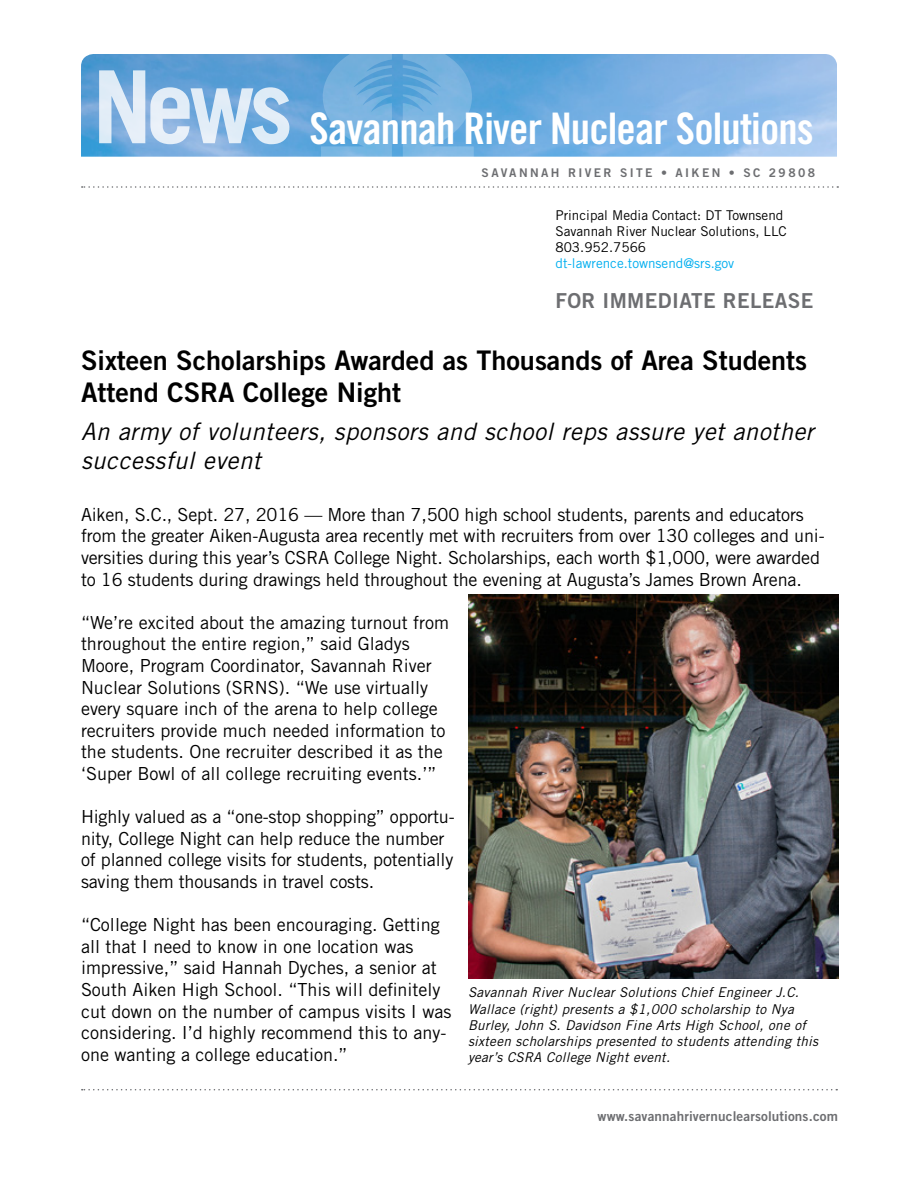
<style>
.page{position:relative;width:918px;height:1188px;background:#fff}
.page>*{position:absolute;margin:0;border:0;box-sizing:border-box;transform-origin:0 0}
.t1{font:43.5px "Trade Gothic LT Std Bd Cn 20";letter-spacing:-.02em;color:#fff}
.t2{font:27px/32.4px "Trade Gothic LT Std Bd 2";color:#000}
.t3{font:italic 24px/28.8px "Trade Gothic LT Std";letter-spacing:.02em;color:#000}
.t4{font:20.7px "Trade Gothic LT Std Bd 2";letter-spacing:.02em;color:#6d6e71}
.t5{font:18px/21.6px "Trade Gothic LT Std";color:#000}
.t6{font:italic 13.5px/16.2px "Trade Gothic LT Std";letter-spacing:.02em;color:#000}
.t7{font:13.5px/16.2px "Trade Gothic LT Std";color:#000}
.t8{font:13.5px "Trade Gothic LT Std Bd 2";letter-spacing:.01em;color:#6d6e71}
.t9{font:13.5px "Trade Gothic LT Std";color:#00aeef}
.t10{font:12px "Trade Gothic LT Std Bd 2";letter-spacing:.2em;color:#6d6e71}
</style>
<div class="page">
<img style="left:81px;top:54px;width:756px;height:103px">
<svg style="left:321px;top:54px;width:71px;height:103px;background:#6eaedd"></svg>
<svg style="left:403px;top:54px;width:71px;height:103px;background:#71b0df"></svg>
<svg style="left:99px;top:70px;width:190px;height:74px;background:#a7c9e8"></svg>
<svg style="left:82px;top:1089px;width:755px;height:1px"></svg>
<svg style="left:82px;top:186px;width:756px;height:2px"></svg>
<img style="left:468px;top:595px;width:370px;height:384px">
<h1 class="t1" style="left:310px;top:102px;width:506px">Savannah River Nuclear Solutions</h1>
<p class="t10" style="left:482px;top:165px;width:335px">SAVANNAH RIVER SITE • AIKEN • SC 29808</p>
<p class="t7" style="left:555px;top:207px;width:233px">Principal Media Contact: DT Townsend<br>Savannah River Nuclear Solutions, LLC<br>803.952.7566</p>
<p class="t9" style="left:555px;top:255px;width:180px">dt-lawrence.townsend@srs.gov</p>
<p class="t4" style="left:555px;top:288px;width:260px">FOR IMMEDIATE RELEASE</p>
<h2 class="t2" style="left:81px;top:343px;width:728px">Sixteen Scholarships Awarded as Thousands of Area Students<br>Attend CSRA College Night</h2>
<h3 class="t3" style="left:81px;top:417px;width:734px">An army of volunteers, sponsors and school reps assure yet another successful event</h3>
<p class="t5" style="left:81px;top:503px;width:745px">Aiken, S.C., Sept. 27, 2016 — More than 7,500 high school students, parents and educators from the greater Aiken-Augusta area recently met with recruiters from over 130 colleges and uni&shy;versities during this year’s CSRA College Night. Scholarships, each worth $1,000, were awarded to 16 students during drawings held throughout the evening at Augusta’s James Brown Arena.</p>
<p class="t5" style="left:81px;top:611px;width:370px">“We’re excited about the amazing turnout from throughout the entire region,” said Gladys Moore, Program Coordinator, Savannah River Nuclear Solutions (SRNS). “We use virtually every square inch of the arena to help college recruiters provide much needed information to the students. One recruiter described it as the ‘Super Bowl of all college recruiting events.’”</p>
<p class="t5" style="left:81px;top:806px;width:375px">Highly valued as a “one-stop shopping” opportu&shy;nity, College Night can help reduce the number of planned college visits for students, potentially saving them thousands in travel costs.</p>
<p class="t5" style="left:81px;top:914px;width:372px">“College Night has been encouraging. Getting all that I need to know in one location was impressive,” said Hannah Dyches, a senior at South Aiken High School. “This will definitely cut down on the number of campus visits I was considering. I’d highly recommend this to any&shy;one wanting a college education.”</p>
<p class="t6" style="left:468px;top:985px;width:352px">Savannah River Nuclear Solutions Chief Engineer J.C.<br>Wallace (right) presents a $1,000 scholarship to Nya Burley, John S. Davidson Fine Arts High School, one of sixteen scholarships presented to students attending this year’s CSRA College Night event.</p>
<p class="t8" style="left:598px;top:1107px;width:242px">www.savannahrivernuclearsolutions.com</p>
</div>
